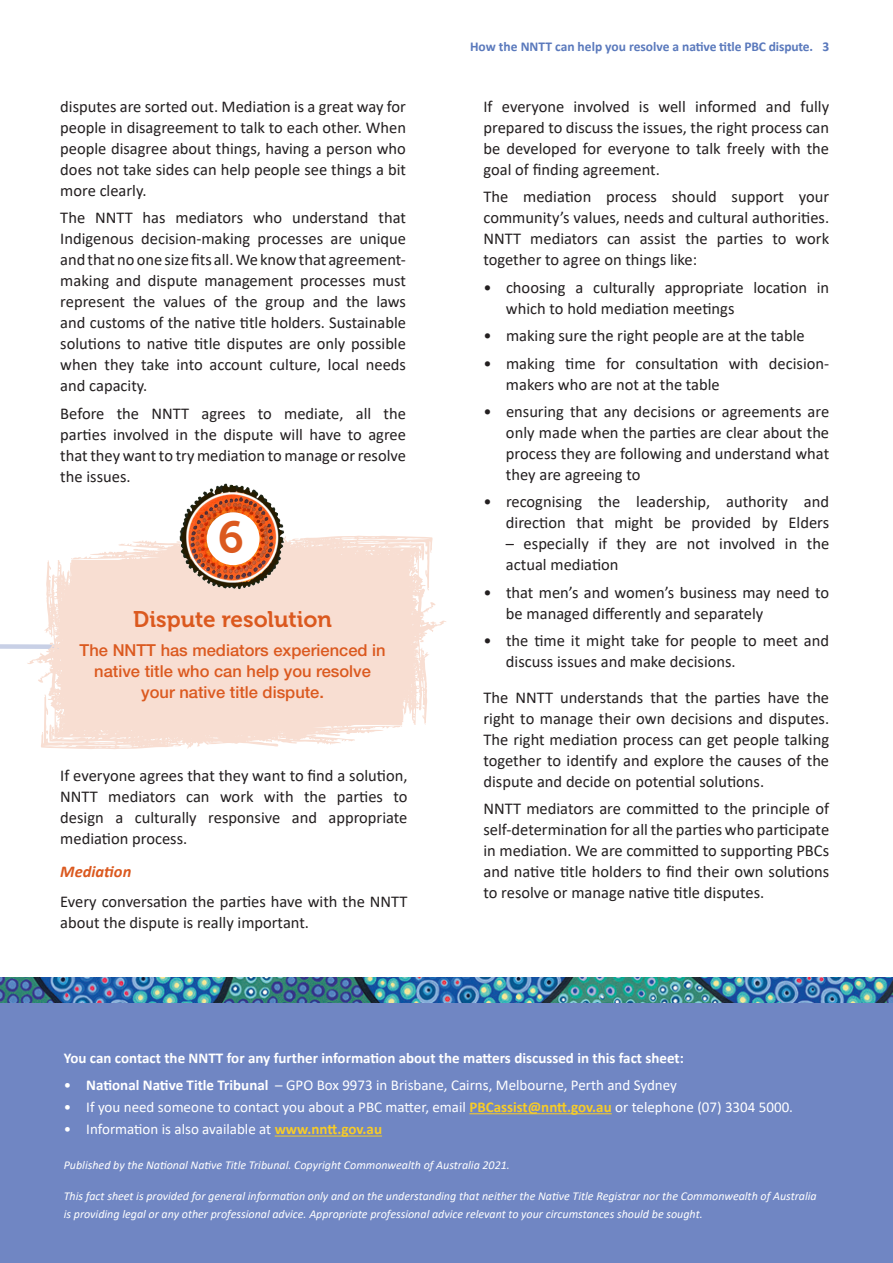
<style>
.page{position:relative;width:893px;height:1263px;background:#fff}
.page>*{position:absolute;margin:0;border:0;box-sizing:border-box;transform-origin:0 0}
.Text_heading{font:22.5px "Museo 700";color:#db591f}
.Body_copy{font:16.5px/21px "Calibri";color:#231f20;text-align:justify}
.Bullet_points{font:16.5px/21px "Calibri";color:#231f20}
.Para_after_bullets{font:16.5px/21px "Calibri";color:#231f20;text-align:justify}
.Body_text{font:500 16.5px/21px "Helvetica Neue";color:#db591f;text-align:center}
.t1{font:italic 700 16.5px "Calibri";color:#db591f}
.t2{font:15px "Calibri";color:#fff}
.t3{font:700 15px "Calibri";color:#fff}
.t4{font:700 13.5px "Calibri";letter-spacing:-.005em;color:#5a79bc}
.t5{font:italic 12px/18px "Calibri";color:#fff}
.s1{font-weight:700}
.s2{font-weight:700;color:#f8cc27}
</style>
<div class="page">
<svg style="left:0;top:644px;width:27px;height:5px"></svg>
<svg style="left:27px;top:535px;width:419px;height:214px;fill:#f8ded2"></svg>
<img style="left:172px;top:483px;width:115px;height:110px">
<div style="left:207px;top:512px;width:53px;height:53px;background:#fff;border-radius:50%"></div>
<div style="left:0;top:1002px;width:893px;height:261px;background:#7086c3"></div>
<hr style="left:469px;top:1113px;width:143px;height:1px;background:#f8cc27">
<hr style="left:275px;top:1135px;width:107px;height:1px;background:#f8cc27">
<img style="left:0;top:978px;width:893px;height:24px">
<p class="Body_copy" style="left:60px;top:96px;width:347px">disputes are sorted out. Mediation is a great way for people in disagreement to talk to each other. When people disagree about things, having a person who does not take sides can help people see things a bit more clearly.</p>
<p class="Body_copy" style="left:60px;top:207px;width:347px">The NNTT has mediators who understand that Indigenous decision-making processes are unique and that no one size fits all. We know that agreement&shy;making and dispute management processes must represent the values of the group and the laws and customs of the native title holders. Sustainable solutions to native title disputes are only possible when they take into account culture, local needs and capacity.</p>
<p class="Body_copy" style="left:60px;top:402px;width:347px">Before the NNTT agrees to mediate, all the parties involved in the dispute will have to agree that they want to try mediation to manage or resolve the issues.</p>
<p class="Text_heading" style="left:133px;top:606px;width:200px">Dispute resolution</p>
<p class="Body_text" style="left:80px;top:639px;width:307px">The NNTT has mediators experienced in native title who can help you resolve</p>
<p class="Body_text" style="left:141px;top:681px;width:184px">your native title dispute.</p>
<h3 class="Body_copy" style="left:60px;top:764px;width:349px">If everyone agrees that they want to find a solution, NNTT mediators can work with the parties to design a culturally responsive and appropriate mediation process.</h3>
<h3 class="t1" style="left:60px;top:860px;width:73px">Mediation</h3>
<p class="Body_copy" style="left:60px;top:890px;width:349px">Every conversation the parties have with the NNTT about the dispute is really important.</p>
<p class="t4" style="left:470px;top:37px;width:361px">How the NNTT can help you resolve a native title PBC dispute. 3</p>
<p class="Body_copy" style="left:483px;top:96px;width:347px">If everyone involved is well informed and fully prepared to discuss the issues, the right process can be developed for everyone to talk freely with the goal of finding agreement.</p>
<p class="Body_copy" style="left:483px;top:186px;width:347px">The mediation process should support your community’s values, needs and cultural authorities.<br>NNTT mediators can assist the parties to work together to agree on things like:</p>
<p class="Bullet_points" style="left:506px;top:276px;width:325px;text-indent:-22px">• choosing a culturally appropriate location in which to hold mediation meetings</p>
<p class="Bullet_points" style="left:483px;top:325px;width:323px">• making sure the right people are at the table</p>
<p class="Bullet_points" style="left:506px;top:352px;width:325px;text-indent:-22px">• making time for consultation with decision&shy;makers who are not at the table</p>
<p class="Bullet_points" style="left:506px;top:400px;width:325px;text-align:justify;text-indent:-22px">• ensuring that any decisions or agreements are only made when the parties are clear about the process they are following and understand what they are agreeing to</p>
<p class="Bullet_points" style="left:483px;top:491px;width:347px;text-align:right">• recognising the leadership, authority and direction that might be provided by Elders</p>
<p class="Bullet_points" style="left:506px;top:533px;width:325px">– especially if they are not involved in the actual mediation</p>
<p class="Bullet_points" style="left:506px;top:581px;width:325px;text-indent:-22px">• that men’s and women’s business may need to be managed differently and separately</p>
<p class="Bullet_points" style="left:506px;top:630px;width:325px;text-indent:-22px">• the time it might take for people to meet and discuss issues and make decisions.</p>
<p class="Para_after_bullets" style="left:483px;top:686px;width:347px">The NNTT understands that the parties have the right to manage their own decisions and disputes.<br>The right mediation process can get people talking together to identify and explore the causes of the dispute and decide on potential solutions.</p>
<p class="Body_copy" style="left:483px;top:798px;width:347px">NNTT mediators are committed to the principle of self-determination for all the parties who participate in mediation. We are committed to supporting PBCs and native title holders to find their own solutions to resolve or manage native title disputes.</p>
<p class="t3" style="left:64px;top:1048px;width:622px">You can contact the NNTT for any further information about the matters discussed in this fact sheet:</p>
<p class="t2" style="left:64px;top:1074px;width:615px">• <span class="s1">National Native Title Tribunal</span> – GPO Box 9973 in Brisbane, Cairns, Melbourne, Perth and Sydney</p>
<p class="t2" style="left:64px;top:1097px;width:731px">• If you need someone to contact you about a PBC matter, email <span class="s2">PBCassist@nntt.gov.au</span> or telephone (07) 3304 5000.</p>
<p class="t2" style="left:64px;top:1119px;width:320px">• Information is also available at <span class="s2">www.nntt.gov.au</span></p>
<p class="t5" style="left:64px;top:1156px;width:448px">Published by the National Native Title Tribunal. Copyright Commonwealth of Australia 2021.</p>
<p class="t5" style="left:64px;top:1186px;width:754px">This fact sheet is provided for general information only and on the understanding that neither the Native Title Registrar nor the Commonwealth of Australia is providing legal or any other professional advice. Appropriate professional advice relevant to your circumstances should be sought.</p>
</div>
